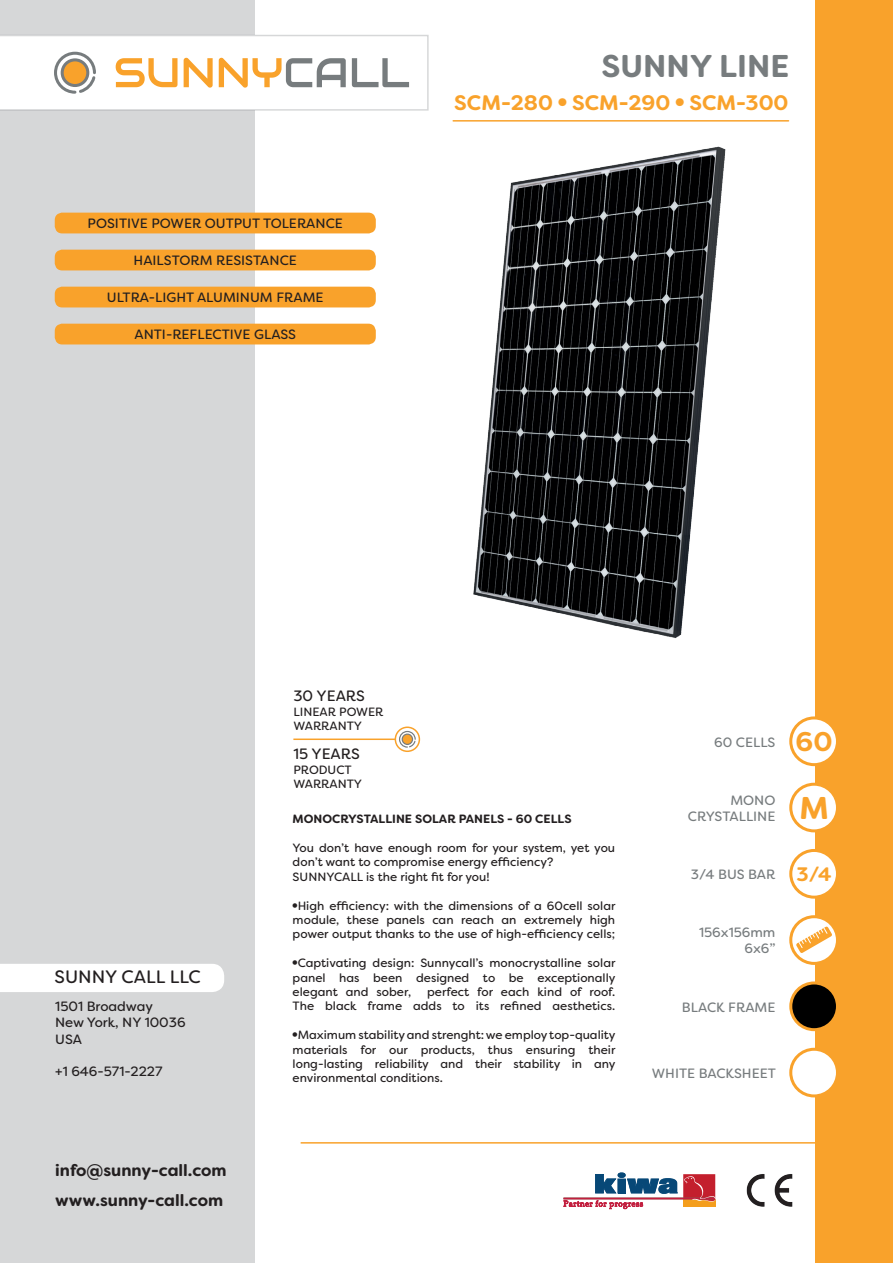
<style>
.page{position:relative;width:893px;height:1263px;background:#fff}
.page>*{position:absolute;margin:0;border:0;box-sizing:border-box;transform-origin:0 0}
.t1{font:700 31.5px "Filson Soft";color:#777c7e}
.t2{font:700 31.5px "Filson Soft";color:#f9a22b}
.t3{font:700 21px "Filson Soft";color:#f9a22b}
.t4{font:18px "Filson Soft";color:#231f20}
.t5{font:700 16.5px/30px "Filson Soft";color:#231f20}
.t6{font:15px "Filson Soft";color:#231f20}
.t7{font:13.5px/16.2px "Filson Soft";color:#231f20}
.t8{font:13.5px/16.2px "Filson Soft";color:#777c7e;text-align:right}
.t9{font:12px/14.4px "Filson Soft";color:#231f20}
.t10{font:700 12px "Filson Soft";color:#231f20}
.s1{font-family:"Helvetica LT Std";font-stretch:condensed}
.s2{font-weight:700;font-size:27px;color:#f9a22b}
.s3{font-family:"Helvetica LT Std";font-weight:700;font-stretch:condensed}
.s4{font-weight:700;font-size:19.5px;color:#f9a22b}
</style>
<div class="page">
<div style="left:0;top:0;width:255px;height:1263px;background:#d6d7d8"></div>
<div style="left:815px;top:0;width:78px;height:1263px;background:#f9a22b"></div>
<div style="left:0;top:964px;width:224px;height:28px;background:#fff"></div>
<svg style="left:0;top:35px;width:429px;height:76px"></svg>
<div style="left:55px;top:324px;width:321px;height:20px;background:#f9a22b;border-radius:8px"></div>
<div style="left:55px;top:287px;width:321px;height:20px;background:#f9a22b;border-radius:8px"></div>
<div style="left:55px;top:250px;width:321px;height:20px;background:#f9a22b;border-radius:8px"></div>
<div style="left:55px;top:213px;width:321px;height:20px;background:#f9a22b;border-radius:8px"></div>
<div style="left:791px;top:784px;width:46px;height:47px;background:#fff;border-radius:50%"></div>
<div style="left:789px;top:783px;width:50px;height:49px;border:3px solid #f9a22b;border-radius:50%"></div>
<div style="left:791px;top:850px;width:46px;height:47px;background:#fff;border-radius:50%"></div>
<div style="left:789px;top:849px;width:50px;height:50px;border:3px solid #f9a22b;border-radius:50%"></div>
<svg style="left:791px;top:917px;width:46px;height:46px"></svg>
<div style="left:789px;top:915px;width:50px;height:50px;border:3px solid #f9a22b;border-radius:50%"></div>
<svg style="left:796px;top:926px;width:37px;height:28px"></svg>
<div style="left:791px;top:718px;width:46px;height:47px;background:#fff;border-radius:50%"></div>
<div style="left:789px;top:716px;width:50px;height:50px;border:3px solid #f9a22b;border-radius:50%"></div>
<img style="left:747px;top:1174px;width:45px;height:33px">
<hr style="left:301px;top:1142px;width:545px;height:1px;background:#f9a22b">
<hr style="left:293px;top:738px;width:103px;height:2px;background:#f9a22b">
<svg style="left:398px;top:730px;width:18px;height:18px"></svg>
<div style="left:395px;top:726px;width:25px;height:26px;border:2px solid #f9a22b;border-radius:50%"></div>
<div style="left:791px;top:983px;width:46px;height:47px;background:#000;border-radius:50%"></div>
<div style="left:789px;top:981px;width:50px;height:50px;border:3px solid #f9a22b;border-radius:50%"></div>
<div style="left:791px;top:1049px;width:46px;height:47px;background:#fff;border-radius:50%"></div>
<div style="left:789px;top:1048px;width:50px;height:49px;border:3px solid #f9a22b;border-radius:50%"></div>
<img style="left:394px;top:88px;width:396px;height:550px">
<div style="left:618px;top:1172px;width:7px;height:6px;border:1px solid #074877;border-radius:50%"></div>
<svg style="left:563px;top:1173px;width:152px;height:36px"></svg>
<h1 class="t1" style="left:602px;top:45px;width:189px">SUNNY LINE</h1>
<p class="t7" style="left:88px;top:215px;width:257px">POSITIVE POWER OUTPUT TOLERANCE</p>
<p class="t7" style="left:134px;top:252px;width:165px">HAILSTORM RESISTANCE</p>
<p class="t7" style="left:107px;top:289px;width:218px">ULTRA-LIGHT ALUMINUM FRAME</p>
<p class="t7" style="left:134px;top:326px;width:163px">ANTI-REFLECTIVE GLASS</p>
<h2 class="t3" style="left:454px;top:89px;width:336px">SCM-280 <span class="s1">•</span> SCM-290 <span class="s1">•</span> SCM-300</h2>
<p class="t6" style="left:293px;top:686px;width:73px">30 YEARS</p>
<p class="t9" style="left:293px;top:704px;width:92px">LINEAR POWER<br>WARRANTY</p>
<p class="t6" style="left:293px;top:744px;width:68px">15 YEARS</p>
<p class="t9" style="left:293px;top:762px;width:70px">PRODUCT<br>WARRANTY</p>
<p class="t8" style="left:714px;top:734px;width:120px">60 CELLS <span class="s2">60</span></p>
<h3 class="t4" style="left:55px;top:965px;width:148px">SUNNY CALL LLC</h3>
<p class="t7" style="left:55px;top:998px;width:132px">1501 Broadway<br>New York, NY 10036<br>USA</p>
<p class="t7" style="left:55px;top:1063px;width:109px">+1 646-571-2227</p>
<h3 class="t5" style="left:55px;top:1155px;width:173px">info@sunny-call.com www.sunny-call.com</h3>
<p class="t10" style="left:293px;top:811px;width:280px">MONOCRYSTALLINE SOLAR PANELS - 60 CELLS</p>
<p class="t9" style="left:293px;top:840px;width:324px">You don’t have enough room for your system, yet you don’t want to compromise energy efficiency?<br>SUNNYCALL is the right fit for you!</p>
<p class="t9" style="left:293px;top:898px;width:324px;text-align:justify"><span class="s3">•</span>High efficiency: with the dimensions of a 60cell solar module, these panels can reach an extremely high power output thanks to the use of high-efficiency cells;</p>
<p class="t9" style="left:293px;top:956px;width:324px;text-align:justify"><span class="s3">•</span>Captivating design: Sunnycall’s monocrystalline solar panel has been designed to be exceptionally elegant and sober,</p>
<p class="t9" style="left:293px;top:984px;width:324px;text-align:right">perfect for each kind of roof.<br>The black frame adds to its refined aesthetics.</p>
<p class="t9" style="left:293px;top:1028px;width:324px;text-align:justify"><span class="s3">•</span>Maximum stability and strenght: we employ top-quality materials for our products, thus ensuring their long-lasting reliability and their stability in any environmental conditions.</p>
<p class="t8" style="left:688px;top:792px;width:89px">MONO<br>CRYSTALLINE</p>
<h1 class="t2" style="left:799px;top:788px;width:31px">M</h1>
<p class="t8" style="left:691px;top:866px;width:142px">3/4 BUS BAR <span class="s4">3/4</span></p>
<p class="t8" style="left:699px;top:924px;width:78px">156x156mm<br>6x6”</p>
<p class="t8" style="left:682px;top:999px;width:95px">BLACK FRAME</p>
<p class="t8" style="left:652px;top:1065px;width:126px">WHITE BACKSHEET</p>
</div>
